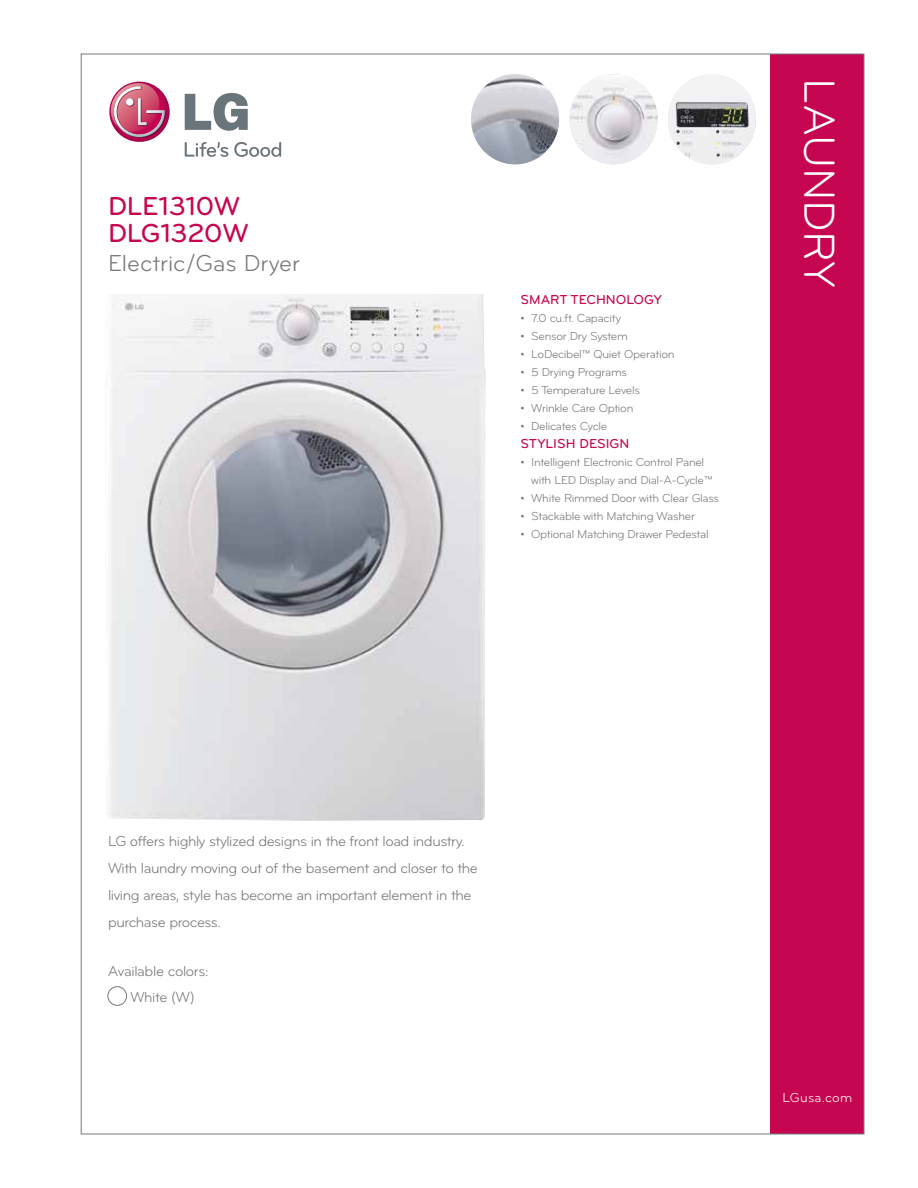
<style>
.page{position:relative;width:918px;height:1188px;background:#fff}
.page>*{position:absolute;margin:0;border:0;box-sizing:border-box;transform-origin:0 0}
.t1{font:45px "Bryant";color:#fff}
.t2{font:500 27px/27px "Bryant";letter-spacing:-.01em;color:#c60651}
.t3{font:24px "Bryant";color:#77787b}
.t4{font:15px/27px "Bryant";letter-spacing:-.03em;color:#77787b}
.t5{font:500 13.5px "Bryant";color:#c60651}
.t6{font:13.5px "Bryant";letter-spacing:.025em;color:#fff}
.t7{font:12px/18px "Bryant";letter-spacing:-.025em;color:#77787b}
</style>
<div class="page">
<img style="left:106px;top:294px;width:380px;height:527px">
<img style="left:471px;top:74px;width:88px;height:90px">
<img style="left:570px;top:74px;width:88px;height:90px">
<img style="left:668px;top:74px;width:88px;height:90px">
<div style="left:771px;top:54px;width:93px;height:1080px;background:#c60651"></div>
<svg style="left:109px;top:82px;width:61px;height:60px"></svg>
<svg style="left:109px;top:83px;width:57px;height:55px"></svg>
<svg style="left:185px;top:93px;width:63px;height:38px"></svg>
<svg style="left:185px;top:142px;width:43px;height:15px"></svg>
<svg style="left:234px;top:142px;width:47px;height:15px"></svg>
<div style="left:108px;top:987px;width:19px;height:19px;border:1px solid #77787b;border-radius:50%"></div>
<h2 class="t2" style="left:108px;top:193px;width:142px">DLE1310W<br>DLG1320W</h2>
<h3 class="t3" style="left:108px;top:249px;width:194px">Electric/Gas Dryer</h3>
<p class="t5" style="left:520px;top:291px;width:143px">SMART TECHNOLOGY</p>
<p class="t7" style="left:520px;top:309px;width:102px">• 7.0 cu.ft. Capacity</p>
<p class="t7" style="left:520px;top:327px;width:109px">• Sensor Dry System</p>
<p class="t7" style="left:520px;top:345px;width:156px">• LoDecibel™ Quiet Operation</p>
<p class="t7" style="left:520px;top:363px;width:108px">• 5 Drying Programs</p>
<p class="t7" style="left:520px;top:381px;width:121px">• 5 Temperature Levels</p>
<p class="t7" style="left:520px;top:399px;width:115px">• Wrinkle Care Option</p>
<p class="t7" style="left:520px;top:417px;width:88px">• Delicates Cycle</p>
<p class="t5" style="left:520px;top:435px;width:110px">STYLISH DESIGN</p>
<p class="t7" style="left:531px;top:453px;width:183px;text-indent:-11px">• Intelligent Electronic Control Panel with LED Display and Dial-A-Cycle™</p>
<p class="t7" style="left:520px;top:489px;width:200px">• White Rimmed Door with Clear Glass</p>
<p class="t7" style="left:520px;top:507px;width:176px">• Stackable with Matching Washer</p>
<p class="t7" style="left:520px;top:525px;width:190px">• Optional Matching Drawer Pedestal</p>
<h1 class="t1" style="left:846px;top:78px;width:211px;rotate:90deg">LAUNDRY</h1>
<p class="t4" style="left:108px;top:827px;width:371px">LG offers highly stylized designs in the front load industry.<br>With laundry moving out of the basement and closer to the living areas, style has become an important element in the purchase process.</p>
<p class="t4" style="left:108px;top:957px;width:102px">Available colors:</p>
<p class="t4" style="left:130px;top:983px;width:66px">White (W)</p>
<p class="t6" style="left:782px;top:1090px;width:71px">LGusa.com</p>
</div>
